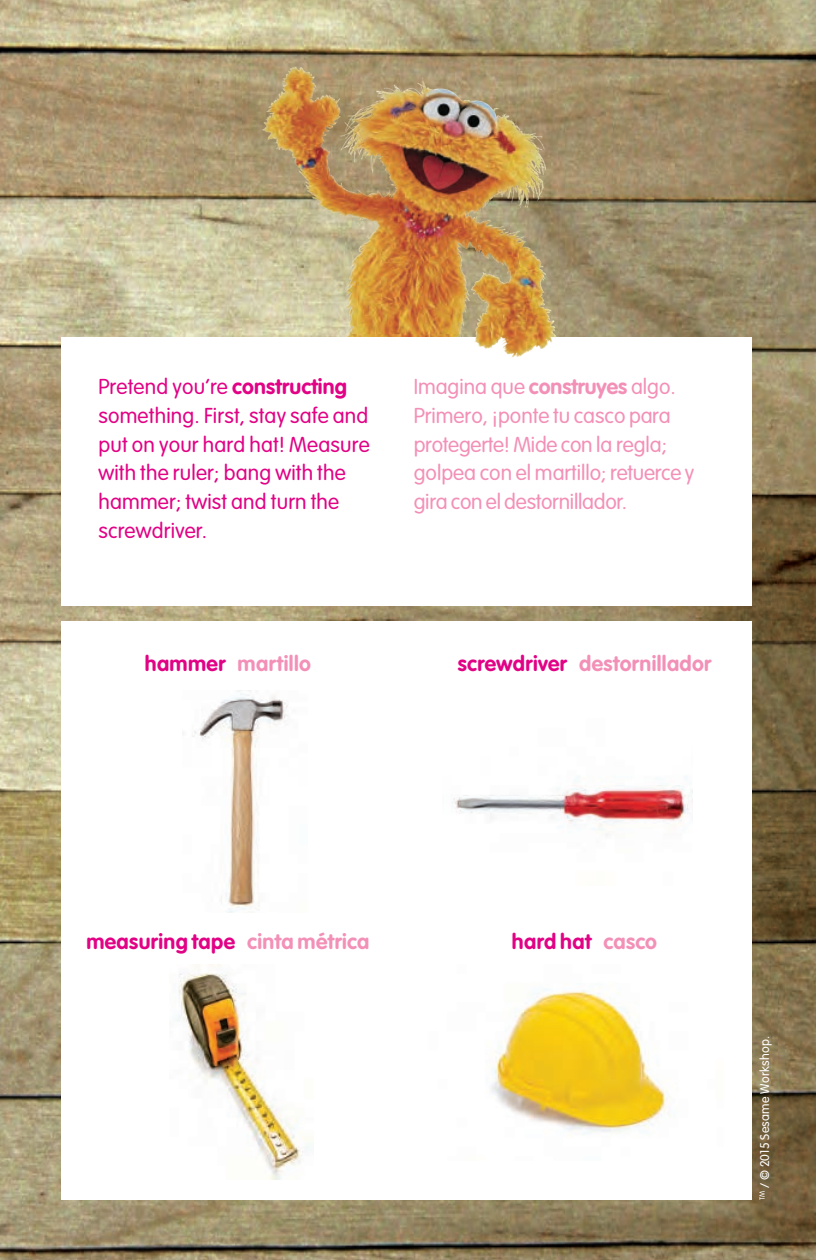
<style>
.page{position:relative;width:816px;height:1260px;background:#fff}
.page>*{position:absolute;margin:0;border:0;box-sizing:border-box;transform-origin:0 0}
.t1{font:300 21.25px/28.8px "VAG Rounded";letter-spacing:.01em;color:#e10285}
.t2{font:300 21.25px/28.8px "VAG Rounded";color:#f390b7}
.t3{font:700 21.25px "VAG Rounded";letter-spacing:.02em;color:#f390b7}
.t4{font:700 21.25px "VAG Rounded";letter-spacing:.015em;color:#e10285}
.t5{font:300 12.5px "VAG Rounded";letter-spacing:.02em;color:#fff}
.s1{font-weight:700}
.s2{color:#e10285}
.s3{color:#f390b7}
</style>
<div class="page">
<img style="left:0;top:0;width:815px;height:1260px">
<img style="left:259px;top:27px;width:304px;height:311px">
<div style="left:61px;top:338px;width:690px;height:268px;background:#fff"></div>
<div style="left:61px;top:621px;width:690px;height:579px;background:#fff"></div>
<img style="left:470px;top:270px;width:93px;height:88px">
<img style="left:491px;top:988px;width:180px;height:146px">
<img style="left:452px;top:776px;width:240px;height:59px">
<img style="left:192px;top:690px;width:96px;height:222px">
<img style="left:175px;top:965px;width:135px;height:215px">
<p class="t1" style="left:98px;top:373px;width:273px">Pretend you’re <span class="s1">constructing </span>something. First, stay safe and put on your hard hat! Measure with the ruler; bang with the hammer; twist and turn the screwdriver.</p>
<p class="t2" style="left:413px;top:373px;width:282px">Imagina que <span class="s1">construyes</span> algo.<br>Primero, ¡ponte tu casco para protegerte! Mide con la regla; golpea con el martillo; retuerce y gira con el destornillador.</p>
<p class="t3" style="left:145px;top:652px;width:167px"><span class="s2">hammer</span> martillo</p>
<p class="t3" style="left:457px;top:652px;width:255px"><span class="s2">screwdriver</span> destornillador</p>
<p class="t4" style="left:86px;top:929px;width:284px">measuring tape <span class="s3">cinta métrica</span></p>
<p class="t4" style="left:511px;top:929px;width:147px">hard hat <span class="s3">casco</span></p>
<p class="t5" style="left:757px;top:1200px;width:166px;rotate:-90deg"><sup>TM</sup> / © 2015 Sesame Workshop.</p>
</div>
